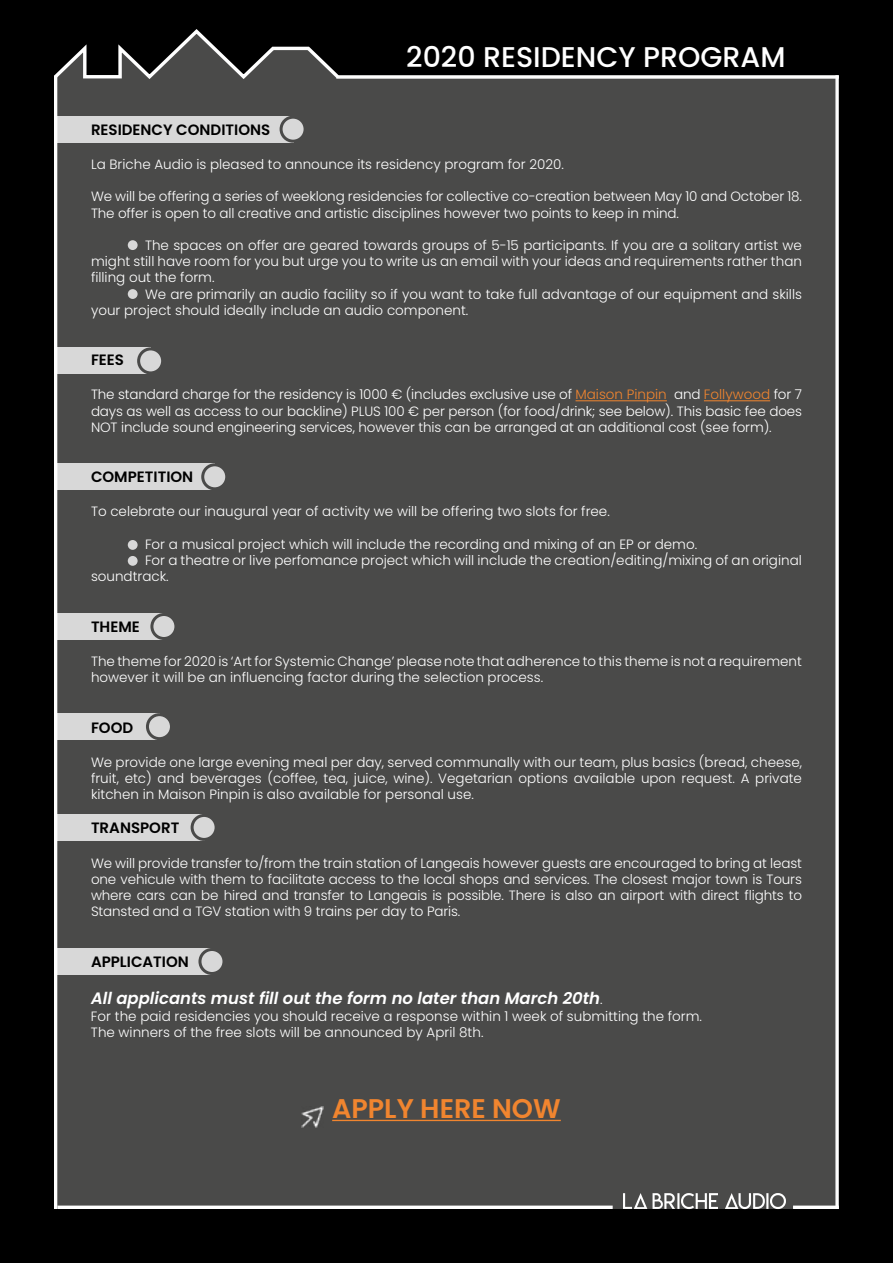
<style>
.page{position:relative;width:893px;height:1263px;background:#000}
.page>*{position:absolute;margin:0;border:0;box-sizing:border-box;transform-origin:0 0}
.t1{font:500 28.5px "Poppins";color:#fff}
.t2{font:600 27px "Poppins";color:#f1852f}
.t3{font:italic 600 16.5px "Poppins";color:#fff}
.t4{font:600 15px "Poppins";color:#000}
.t5{font:300 13.5px/16.2px "Poppins";color:#fff}
.s1{color:#f1852f}
.s2{font-weight:300;font-style:normal;font-size:13.5px}
</style>
<div class="page">
<div style="left:57px;top:79px;width:778px;height:1130px;background:#4a4a49"></div>
<div style="left:54px;top:116px;width:239px;height:26px;background:#d8d8d8"></div>
<div style="left:54px;top:347px;width:97px;height:27px;background:#d8d8d8"></div>
<div style="left:54px;top:463px;width:161px;height:27px;background:#d8d8d8"></div>
<div style="left:54px;top:613px;width:110px;height:27px;background:#d8d8d8"></div>
<div style="left:54px;top:713px;width:105px;height:27px;background:#d8d8d8"></div>
<div style="left:54px;top:814px;width:150px;height:27px;background:#d8d8d8"></div>
<div style="left:54px;top:948px;width:158px;height:27px;background:#d8d8d8"></div>
<div style="left:281px;top:117px;width:24px;height:24px;background:#d8d8d8;border-radius:50%"></div>
<div style="left:280px;top:116px;width:27px;height:27px;border:3px solid #4a4a49;border-radius:50%"></div>
<div style="left:128px;top:240px;width:10px;height:10px;background:#d8d8d8;border-radius:50%"></div>
<div style="left:139px;top:349px;width:24px;height:24px;background:#d8d8d8;border-radius:50%"></div>
<div style="left:137px;top:347px;width:27px;height:27px;border:3px solid #4a4a49;border-radius:50%"></div>
<div style="left:203px;top:465px;width:24px;height:24px;background:#d8d8d8;border-radius:50%"></div>
<div style="left:201px;top:463px;width:27px;height:27px;border:3px solid #4a4a49;border-radius:50%"></div>
<div style="left:152px;top:614px;width:24px;height:24px;background:#d8d8d8;border-radius:50%"></div>
<div style="left:150px;top:613px;width:27px;height:27px;border:3px solid #4a4a49;border-radius:50%"></div>
<div style="left:147px;top:715px;width:24px;height:24px;background:#d8d8d8;border-radius:50%"></div>
<div style="left:146px;top:713px;width:27px;height:27px;border:3px solid #4a4a49;border-radius:50%"></div>
<div style="left:192px;top:815px;width:24px;height:24px;background:#d8d8d8;border-radius:50%"></div>
<div style="left:191px;top:814px;width:27px;height:27px;border:3px solid #4a4a49;border-radius:50%"></div>
<div style="left:200px;top:949px;width:24px;height:24px;background:#d8d8d8;border-radius:50%"></div>
<div style="left:198px;top:948px;width:27px;height:27px;border:3px solid #4a4a49;border-radius:50%"></div>
<div style="left:128px;top:289px;width:10px;height:10px;background:#d8d8d8;border-radius:50%"></div>
<div style="left:128px;top:540px;width:10px;height:10px;background:#d8d8d8;border-radius:50%"></div>
<div style="left:128px;top:556px;width:10px;height:10px;background:#d8d8d8;border-radius:50%"></div>
<hr style="left:575px;top:400px;width:92px;height:1px;background:#f1852f">
<hr style="left:704px;top:400px;width:66px;height:1px;background:#f1852f">
<hr style="left:332px;top:1120px;width:229px;height:1px;background:#f1852f">
<svg style="left:55px;top:29px;width:287px;height:53px"></svg>
<hr style="left:54px;top:75px;width:3px;height:1134px;background:#fff">
<svg style="left:835px;top:79px;width:4px;height:1126px;background:#dbdbdb"></svg>
<svg style="left:57px;top:1205px;width:556px;height:4px;background:#e3e3e3"></svg>
<svg style="left:336px;top:75px;width:503px;height:4px;background:#e0e0e0"></svg>
<svg style="left:623px;top:1193px;width:163px;height:16px;background:#898989"></svg>
<svg style="left:793px;top:1205px;width:46px;height:4px"></svg>
<img style="left:301px;top:1106px;width:22px;height:22px">
<h1 class="t1" style="left:406px;top:41px;width:381px">2020 RESIDENCY PROGRAM</h1>
<p class="t4" style="left:91px;top:121px;width:181px">RESIDENCY CONDITIONS</p>
<p class="t5" style="left:91px;top:156px;width:474px">La Briche Audio is pleased to announce its residency program for 2020.</p>
<p class="t5" style="left:91px;top:189px;width:713px">We will be offering a series of weeklong residencies for collective co-creation between May 10 and October 18.<br>The offer is open to all creative and artistic disciplines however two points to keep in mind.</p>
<p class="t5" style="left:91px;top:237px;width:712px;text-align:justify;text-indent:54px">The spaces on offer are geared towards groups of 5-15 participants. If you are a solitary artist we might still have room for you but urge you to write us an email with your ideas and requirements rather than filling out the form.</p>
<p class="t5" style="left:91px;top:286px;width:712px;text-indent:54px">We are primarily an audio facility so if you want to take full advantage of our equipment and skills your project should ideally include an audio component.</p>
<p class="t4" style="left:91px;top:351px;width:35px">FEES</p>
<p class="t5" style="left:91px;top:387px;width:713px;text-align:justify">The standard charge for the residency is 1000 € (includes exclusive use of <span class="s1">Maison Pinpin</span> and <span class="s1">Follywood</span> for 7 days as well as access to our backline) PLUS 100 € per person (for food/drink; see below). This basic fee does NOT include sound engineering services, however this can be arranged at an additional cost (see form).</p>
<p class="t4" style="left:91px;top:468px;width:104px">COMPETITION</p>
<p class="t5" style="left:91px;top:504px;width:520px">To celebrate our inaugural year of activity we will be offering two slots for free.</p>
<p class="t5" style="left:145px;top:536px;width:554px">For a musical project which will include the recording and mixing of an EP or demo.</p>
<p class="t5" style="left:145px;top:552px;width:658px">For a theatre or live perfomance project which will include the creation/editing/mixing of an original</p>
<p class="t5" style="left:91px;top:568px;width:79px">soundtrack.</p>
<p class="t4" style="left:91px;top:618px;width:50px">THEME</p>
<p class="t5" style="left:91px;top:653px;width:712px">The theme for 2020 is ‘Art for Systemic Change’ please note that adherence to this theme is not a requirement however it will be an influencing factor during the selection process.</p>
<p class="t4" style="left:91px;top:718px;width:44px">FOOD</p>
<p class="t5" style="left:91px;top:754px;width:713px;text-align:justify">We provide one large evening meal per day, served communally with our team, plus basics (bread, cheese, fruit, etc) and beverages (coffee, tea, juice, wine). Vegetarian options available upon request. A private kitchen in Maison Pinpin is also available for personal use.</p>
<p class="t4" style="left:91px;top:819px;width:90px">TRANSPORT</p>
<p class="t5" style="left:91px;top:855px;width:712px;text-align:justify">We will provide transfer to/from the train station of Langeais however guests are encouraged to bring at least one vehicule with them to facilitate access to the local shops and services. The closest major town is Tours where cars can be hired and transfer to Langeais is possible. There is also an airport with direct flights to Stansted and a TGV station with 9 trains per day to Paris.</p>
<p class="t4" style="left:91px;top:952px;width:99px">APPLICATION</p>
<p class="t3" style="left:91px;top:989px;width:513px">All applicants must fill out the form no later than March 20th<span class="s2">.</span></p>
<p class="t5" style="left:91px;top:1008px;width:613px">For the paid residencies you should receive a response within 1 week of submitting the form.<br>The winners of the free slots will be announced by April 8th.</p>
<h2 class="t2" style="left:332px;top:1092px;width:230px">APPLY HERE NOW</h2>
</div>
